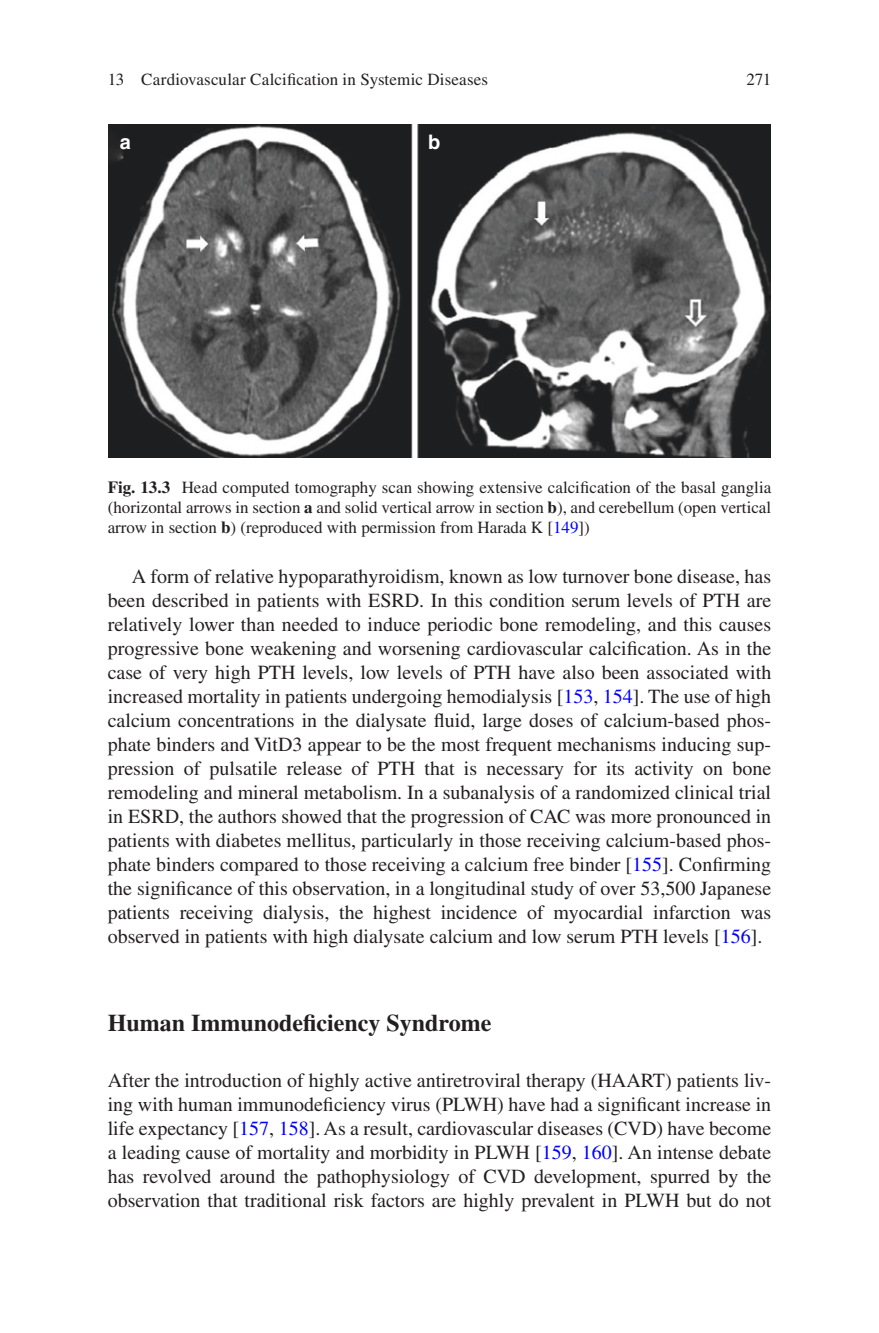
<style>
.page{position:relative;width:879px;height:1333px;background:#fff}
.page>*{position:absolute;margin:0;border:0;box-sizing:border-box;transform-origin:0 0}
._1_hd{font:700 24px "Times LT Std";color:#231f20}
.Text{font:20px/24px "Times LT Std";color:#231f20;text-align:justify}
.Text_flush{font:20px/24px "Times LT Std";color:#231f20;text-align:justify}
.t1{font:700 20px "Helvetica";color:#fff}
.t2{font:17px/20px "Times LT Std";color:#231f20;text-align:justify}
.s1{font-weight:700}
.s2{color:#00f}
</style>
<div class="page">
<img style="left:108px;top:124px;width:662px;height:333px">
<p class="t2" style="left:108px;top:69px;width:382px">13 Cardiovascular Calcification in Systemic Diseases</p>
<p class="t1" style="left:120px;top:129px;width:13px">a</p>
<p class="t1" style="left:428px;top:129px;width:14px">b</p>
<p class="t2" style="left:746px;top:69px;width:26px">271</p>
<p class="t2" style="left:108px;top:477px;width:665px"><span class="s1">Fig. 13.3</span> Head computed tomography scan showing extensive calcification of the basal ganglia (horizontal arrows in section <span class="s1">a</span> and solid vertical arrow in section <span class="s1">b</span>), and cerebellum (open vertical arrow in section <span class="s1">b</span>) (reproduced with permission from Harada K [<span class="s2">149</span>])</p>
<p class="Text" style="left:108px;top:564px;width:665px;text-indent:24px">A form of relative hypoparathyroidism, known as low turnover bone disease, has been described in patients with ESRD. In this condition serum levels of PTH are relatively lower than needed to induce periodic bone remodeling, and this causes progressive bone weakening and worsening cardiovascular calcification. As in the case of very high PTH levels, low levels of PTH have also been associated with increased mortality in patients undergoing hemodialysis [<span class="s2">153</span>, <span class="s2">154</span>]. The use of high calcium concentrations in the dialysate fluid, large doses of calcium-based phos&shy;phate binders and VitD3 appear to be the most frequent mechanisms inducing sup&shy;pression of pulsatile release of PTH that is necessary for its activity on bone remodeling and mineral metabolism. In a subanalysis of a randomized clinical trial in ESRD, the authors showed that the progression of CAC was more pronounced in patients with diabetes mellitus, particularly in those receiving calcium-based phos&shy;phate binders compared to those receiving a calcium free binder [<span class="s2">155</span>]. Confirming the significance of this observation, in a longitudinal study of over 53,500 Japanese patients receiving dialysis, the highest incidence of myocardial infarction was observed in patients with high dialysate calcium and low serum PTH levels [<span class="s2">156</span>].</p>
<h2 class="_1_hd" style="left:108px;top:1008px;width:385px">Human Immunodeficiency Syndrome</h2>
<p class="Text_flush" style="left:108px;top:1068px;width:665px">After the introduction of highly active antiretroviral therapy (HAART) patients liv&shy;ing with human immunodeficiency virus (PLWH) have had a significant increase in life expectancy [<span class="s2">157</span>, <span class="s2">158</span>]. As a result, cardiovascular diseases (CVD) have become a leading cause of mortality and morbidity in PLWH [<span class="s2">159</span>, <span class="s2">160</span>]. An intense debate has revolved around the pathophysiology of CVD development, spurred by the observation that traditional risk factors are highly prevalent in PLWH but do not</p>
</div>
